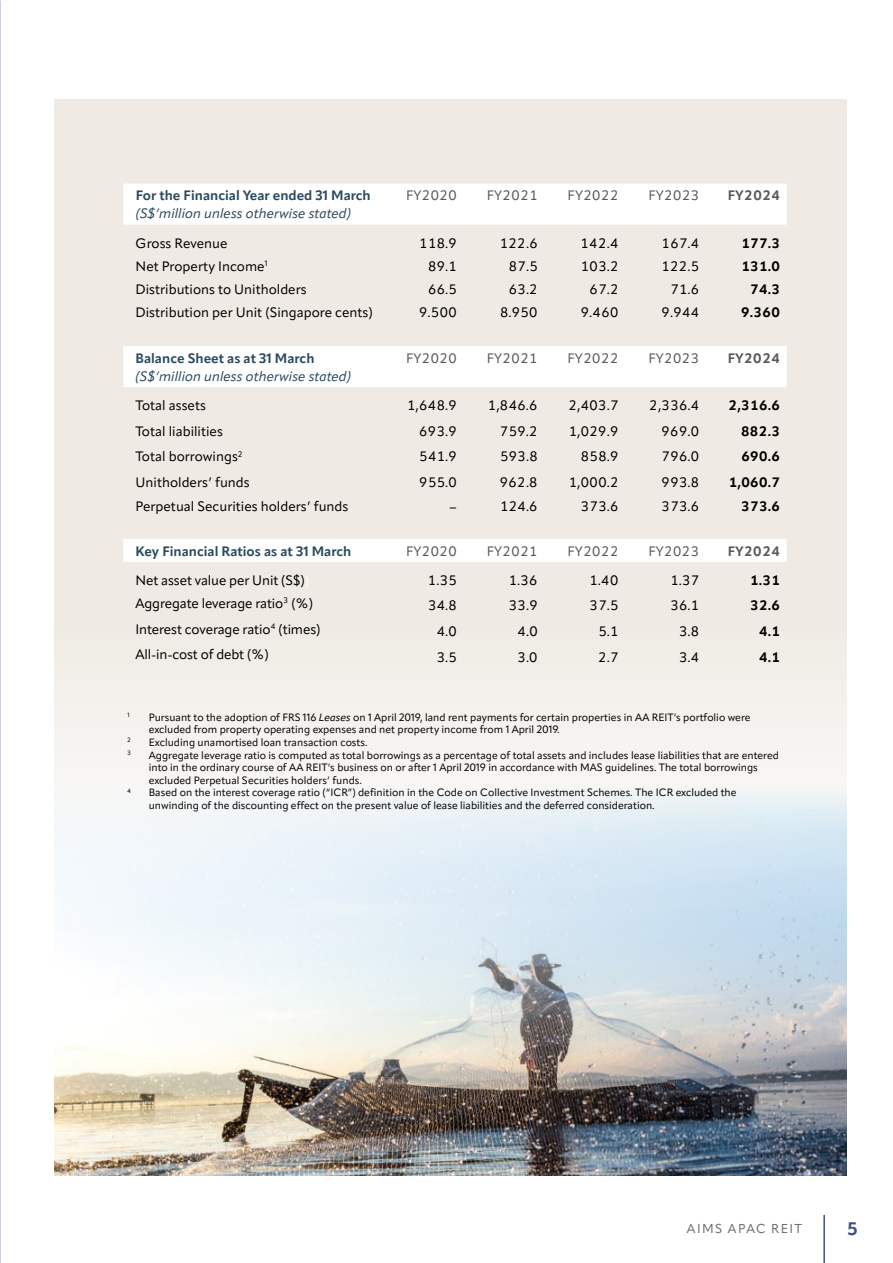
<style>
.page{position:relative;width:893px;height:1263px;background:#fff}
.page>*{position:absolute;margin:0;border:0;box-sizing:border-box;transform-origin:0 0}
.t1{font:700 18px "Apparat";color:#434f82}
.t2{font:13.5px "Apparat";letter-spacing:-.005em;color:#000}
.t3{font:700 13.5px "Apparat";color:#2a4a5f}
.t4{font:13.5px "Apparat";color:#58595b}
.t5{font:italic 13.5px "Apparat";color:#2a4a5f}
.t6{font:700 13.5px "Apparat";letter-spacing:-.01em;color:#000}
.t7{font:700 13.5px "Apparat";color:#58595b}
.t8{font:12.75px "Apparat";letter-spacing:.115em;color:#6d6e71}
.t9{font:10.5px/12.6px "Apparat";color:#000}
.t10{font:6.15px "Apparat";color:#000}
.s1{color:#fff}
.s2{font-style:italic}
</style>
<div class="page">
<div style="left:54px;top:100px;width:792px;height:833px;background:#efebe4"></div>
<img style="left:54px;top:718px;width:792px;height:458px">
<svg style="left:123px;top:184px;width:664px;height:378px"></svg>
<hr style="left:823px;top:1215px;width:2px;height:48px;background:#434f82">
<p class="t3" style="left:136px;top:187px;width:237px">For the Financial Year ended 31 March</p>
<p class="t5" style="left:136px;top:205px;width:217px">(S$’million unless otherwise stated)</p>
<p class="t4" style="left:406px;top:187px;width:53px">FY2020</p>
<p class="t4" style="left:487px;top:187px;width:53px">FY2021</p>
<p class="t4" style="left:568px;top:187px;width:53px">FY2022</p>
<p class="t4" style="left:648px;top:187px;width:53px">FY2023</p>
<p class="t7" style="left:728px;top:187px;width:54px">FY2024</p>
<p class="t2" style="left:136px;top:235px;width:93px">Gross Revenue</p>
<p class="t2" style="left:419px;top:235px;width:40px">118.9</p>
<p class="t2" style="left:499px;top:235px;width:40px">122.6</p>
<p class="t2" style="left:580px;top:235px;width:40px">142.4</p>
<p class="t2" style="left:661px;top:235px;width:40px">167.4</p>
<p class="t6" style="left:741px;top:235px;width:41px">177.3</p>
<p class="t2" style="left:136px;top:258px;width:133px">Net Property Income<sup>1</sup></p>
<p class="t2" style="left:428px;top:258px;width:31px">89.1</p>
<p class="t2" style="left:508px;top:258px;width:31px">87.5</p>
<p class="t2" style="left:580px;top:258px;width:40px">103.2</p>
<p class="t2" style="left:661px;top:258px;width:40px">122.5</p>
<p class="t6" style="left:741px;top:258px;width:41px">131.0</p>
<p class="t2" style="left:136px;top:281px;width:173px">Distributions to Unitholders</p>
<p class="t2" style="left:428px;top:281px;width:31px">66.5</p>
<p class="t2" style="left:508px;top:281px;width:31px">63.2</p>
<p class="t2" style="left:589px;top:281px;width:31px">67.2</p>
<p class="t2" style="left:670px;top:281px;width:31px">71.6</p>
<p class="t6" style="left:750px;top:281px;width:32px">74.3</p>
<p class="t2" style="left:136px;top:304px;width:239px">Distribution per Unit (Singapore cents)</p>
<p class="t2" style="left:419px;top:304px;width:40px">9.500</p>
<p class="t2" style="left:500px;top:304px;width:40px">8.950</p>
<p class="t2" style="left:580px;top:304px;width:40px">9.460</p>
<p class="t2" style="left:661px;top:304px;width:40px">9.944</p>
<p class="t6" style="left:741px;top:304px;width:41px">9.360</p>
<p class="t3" style="left:136px;top:350px;width:180px">Balance Sheet as at 31 March</p>
<p class="t5" style="left:136px;top:368px;width:217px">(S$’million unless otherwise stated)</p>
<p class="t4" style="left:406px;top:350px;width:53px">FY2020</p>
<p class="t4" style="left:487px;top:350px;width:53px">FY2021</p>
<p class="t4" style="left:568px;top:350px;width:53px">FY2022</p>
<p class="t4" style="left:648px;top:350px;width:53px">FY2023</p>
<p class="t7" style="left:728px;top:350px;width:54px">FY2024</p>
<p class="t2" style="left:136px;top:397px;width:72px">Total assets</p>
<p class="t2" style="left:407px;top:397px;width:52px">1,648.9</p>
<p class="t2" style="left:488px;top:397px;width:52px">1,846.6</p>
<p class="t2" style="left:568px;top:397px;width:52px">2,403.7</p>
<p class="t2" style="left:649px;top:397px;width:52px">2,336.4</p>
<p class="t6" style="left:728px;top:397px;width:54px">2,316.6</p>
<p class="t2" style="left:136px;top:423px;width:89px">Total liabilities</p>
<p class="t2" style="left:419px;top:423px;width:40px">693.9</p>
<p class="t2" style="left:500px;top:423px;width:40px">759.2</p>
<p class="t2" style="left:568px;top:423px;width:52px">1,029.9</p>
<p class="t2" style="left:661px;top:423px;width:40px">969.0</p>
<p class="t6" style="left:741px;top:423px;width:41px">882.3</p>
<p class="t2" style="left:136px;top:448px;width:108px">Total borrowings<sup>2</sup></p>
<p class="t2" style="left:419px;top:448px;width:40px">541.9</p>
<p class="t2" style="left:500px;top:448px;width:40px">593.8</p>
<p class="t2" style="left:580px;top:448px;width:40px">858.9</p>
<p class="t2" style="left:661px;top:448px;width:40px">796.0</p>
<p class="t6" style="left:741px;top:448px;width:41px">690.6</p>
<p class="t2" style="left:136px;top:474px;width:116px">Unitholders’ funds</p>
<p class="t2" style="left:419px;top:474px;width:40px">955.0</p>
<p class="t2" style="left:499px;top:474px;width:40px">962.8</p>
<p class="t2" style="left:568px;top:474px;width:52px">1,000.2</p>
<p class="t2" style="left:661px;top:474px;width:40px">993.8</p>
<p class="t6" style="left:728px;top:474px;width:53px">1,060.7</p>
<p class="t2" style="left:136px;top:498px;width:214px">Perpetual Securities holders’ funds</p>
<p class="t2" style="left:449px;top:498px;width:9px">–</p>
<p class="t2" style="left:500px;top:498px;width:40px">124.6</p>
<p class="t2" style="left:580px;top:498px;width:40px">373.6</p>
<p class="t2" style="left:661px;top:498px;width:40px">373.6</p>
<p class="t6" style="left:741px;top:498px;width:41px">373.6</p>
<p class="t3" style="left:136px;top:543px;width:217px">Key Financial Ratios as at 31 March</p>
<p class="t4" style="left:406px;top:543px;width:53px">FY2020</p>
<p class="t4" style="left:487px;top:543px;width:53px">FY2021</p>
<p class="t4" style="left:568px;top:543px;width:53px">FY2022</p>
<p class="t4" style="left:648px;top:543px;width:53px">FY2023</p>
<p class="t7" style="left:728px;top:543px;width:54px">FY2024</p>
<p class="t2" style="left:136px;top:572px;width:175px">Net asset value per Unit (S$)<span class="s1">)</span></p>
<p class="t2" style="left:428px;top:572px;width:31px">1.35</p>
<p class="t2" style="left:508px;top:572px;width:31px">1.36</p>
<p class="t2" style="left:589px;top:572px;width:31px">1.40</p>
<p class="t2" style="left:670px;top:572px;width:31px">1.37</p>
<p class="t6" style="left:750px;top:572px;width:32px">1.31</p>
<p class="t2" style="left:136px;top:595px;width:179px">Aggregate leverage ratio<sup>3</sup> (%)</p>
<p class="t2" style="left:428px;top:598px;width:31px">34.8</p>
<p class="t2" style="left:508px;top:598px;width:31px">33.9</p>
<p class="t2" style="left:589px;top:598px;width:31px">37.5</p>
<p class="t2" style="left:670px;top:598px;width:31px">36.1</p>
<p class="t6" style="left:750px;top:597px;width:32px">32.6</p>
<p class="t2" style="left:136px;top:621px;width:186px">Interest coverage ratio<sup>4</sup> (times)</p>
<p class="t2" style="left:436px;top:623px;width:22px">4.0</p>
<p class="t2" style="left:517px;top:623px;width:22px">4.0</p>
<p class="t2" style="left:598px;top:623px;width:22px">5.1</p>
<p class="t2" style="left:679px;top:623px;width:22px">3.8</p>
<p class="t6" style="left:759px;top:623px;width:23px">4.1</p>
<p class="t2" style="left:136px;top:646px;width:135px">All-in-cost of debt (%)</p>
<p class="t2" style="left:436px;top:649px;width:22px">3.5</p>
<p class="t2" style="left:517px;top:649px;width:22px">3.0</p>
<p class="t2" style="left:598px;top:649px;width:22px">2.7</p>
<p class="t2" style="left:679px;top:649px;width:22px">3.4</p>
<p class="t6" style="left:759px;top:648px;width:23px">4.1</p>
<p class="t10" style="left:128px;top:711px;width:4px">1</p>
<p class="t9" style="left:149px;top:711px;width:603px">Pursuant to the adoption of FRS 116 <span class="s2">Leases</span> on 1 April 2019, land rent payments for certain properties in AA REIT’s portfolio were excluded from property operating expenses and net property income from 1 April 2019.</p>
<p class="t10" style="left:128px;top:736px;width:5px">2</p>
<p class="t9" style="left:149px;top:736px;width:220px">Excluding unamortised loan transaction costs.</p>
<p class="t10" style="left:128px;top:749px;width:5px">3</p>
<p class="t9" style="left:149px;top:748px;width:632px">Aggregate leverage ratio is computed as total borrowings as a percentage of total assets and includes lease liabilities that are entered into in the ordinary course of AA REIT’s business on or after 1 April 2019 in accordance with MAS guidelines. The total borrowings excluded Perpetual Securities holders’ funds.</p>
<p class="t10" style="left:128px;top:787px;width:5px">4</p>
<p class="t9" style="left:149px;top:786px;width:589px">Based on the interest coverage ratio (“ICR”) definition in the Code on Collective Investment Schemes. The ICR excluded the unwinding of the discounting effect on the present value of lease liabilities and the deferred consideration.</p>
<p class="t8" style="left:687px;top:1221px;width:117px">AIMS APAC REIT</p>
<h1 class="t1" style="left:847px;top:1217px;width:12px">5</h1>
</div>
